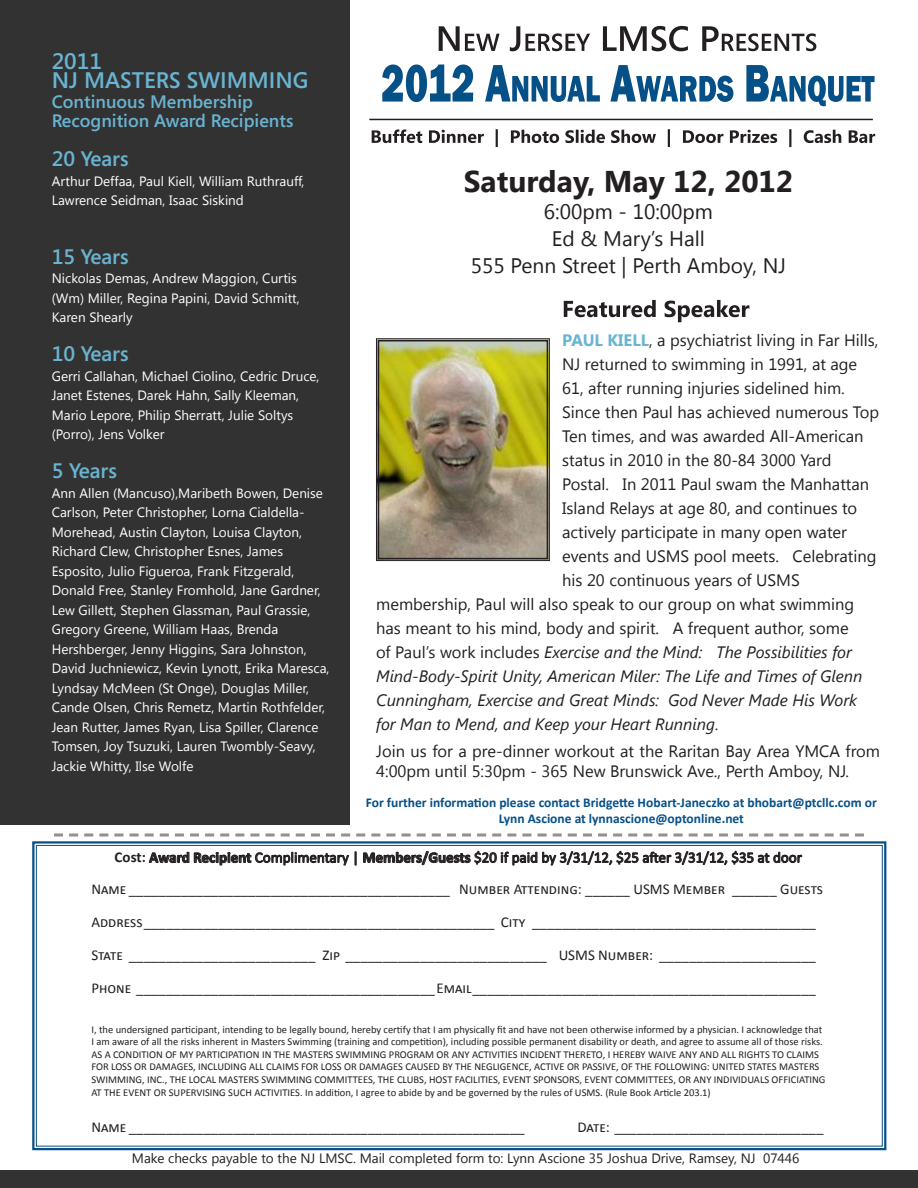
<style>
.page{position:relative;width:918px;height:1188px;background:#fff}
.page>*{position:absolute;margin:0;border:0;box-sizing:border-box;transform-origin:0 0}
.t1{font:700 30px "Segoe UI";color:#231f20}
.t2{font:600 22.5px "Segoe";color:#69b4d1}
.t3{font:21px "Segoe UI";color:#231f20}
.t4{font:600 21px "Segoe";color:#69b4d1}
.t5{font:600 18px/19.5px "Segoe";color:#69b4d1}
.t6{font:16.5px/19.8px "Segoe UI";color:#231f20}
.t7{font:italic 16.5px "Segoe UI";color:#231f20}
.t8{font:15px "Calibri";color:#231f20}
.t9{font:13.5px/19.5px "Segoe UI";color:#fff}
.t10{font:700 13.5px/16.2px "Calibri";color:#065088;text-align:center}
.t11{font:13.5px "Segoe UI";color:#231f20}
.t12{font:10.5px/12.6px "Calibri";color:#231f20}
.s1{font-weight:700;color:#69b4d1}
.s2{font-style:normal}
.s3{font-weight:700}
</style>
<div class="page">
<svg style="left:54px;top:833px;width:810px;height:3px"></svg>
<div style="left:0;top:1170px;width:918px;height:18px;background:#333233"></div>
<div style="left:0;top:0;width:350px;height:825px;background:#333233"></div>
<svg style="left:439px;top:26px;width:377px;height:25px"></svg>
<img style="left:376px;top:338px;width:174px;height:224px">
<div style="left:378px;top:340px;width:170px;height:219px;border:2px solid #231f20"></div>
<svg style="left:563px;top:299px;width:187px;height:23px"></svg>
<svg style="left:372px;top:129px;width:503px;height:18px"></svg>
<svg style="left:382px;top:65px;width:493px;height:41px"></svg>
<hr style="left:369px;top:119px;width:504px;height:1px;background:#231f20">
<svg style="left:32px;top:841px;width:855px;height:310px"></svg>
<svg style="left:149px;top:851px;width:208px;height:15px"></svg>
<svg style="left:363px;top:851px;width:439px;height:15px"></svg>
<p class="t2" style="left:52px;top:45px;width:52px">2011</p>
<p class="t2" style="left:52px;top:65px;width:258px">NJ MASTERS SWIMMING</p>
<p class="t5" style="left:52px;top:91px;width:243px">Continuous Membership<br>Recognition Award Recipients</p>
<p class="t4" style="left:52px;top:144px;width:78px">20 Years</p>
<p class="t9" style="left:52px;top:171px;width:254px">Arthur Deffaa, Paul Kiell, William Ruthrauff,<br>Lawrence Seidman, Isaac Siskind</p>
<p class="t4" style="left:52px;top:242px;width:78px">15 Years</p>
<p class="t9" style="left:52px;top:268px;width:250px">Nickolas Demas, Andrew Maggion, Curtis (Wm) Miller, Regina Papini, David Schmitt,<br>Karen Shearly</p>
<p class="t4" style="left:52px;top:339px;width:78px">10 Years</p>
<p class="t9" style="left:52px;top:366px;width:269px">Gerri Callahan, Michael Ciolino, Cedric Druce, Janet Estenes, Darek Hahn, Sally Kleeman, Mario Lepore, Philip Sherratt, Julie Soltys (Porro), Jens Volker</p>
<p class="t4" style="left:52px;top:456px;width:67px">5 Years</p>
<p class="t9" style="left:52px;top:483px;width:279px">Ann Allen (Mancuso),Maribeth Bowen, Denise Carlson, Peter Christopher, Lorna Cialdella-Morehead, Austin Clayton, Louisa Clayton, Richard Clew, Christopher Esnes, James Esposito, Julio Figueroa, Frank Fitzgerald, Donald Free, Stanley Fromhold, Jane Gardner, Lew Gillett, Stephen Glassman, Paul Grassie, Gregory Greene, William Haas, Brenda Hershberger, Jenny Higgins, Sara Johnston, David Juchniewicz, Kevin Lynott, Erika Maresca, Lyndsay McMeen (St Onge), Douglas Miller, Cande Olsen, Chris Remetz, Martin Rothfelder, Jean Rutter, James Ryan, Lisa Spiller, Clarence Tomsen, Joy Tsuzuki, Lauren Twombly-Seavy, Jackie Whitty, Ilse Wolfe</p>
<p class="t1" style="left:464px;top:159px;width:331px">Saturday, May 12, 2012</p>
<p class="t3" style="left:544px;top:196px;width:171px">6:00pm - 10:00pm</p>
<p class="t3" style="left:552px;top:223px;width:155px">Ed &amp; Mary’s Hall</p>
<p class="t3" style="left:471px;top:250px;width:316px">555 Penn Street | Perth Amboy, NJ</p>
<p class="t6" style="left:562px;top:330px;width:318px"><span class="s1">PAUL KIELL</span>, a psychiatrist living in Far Hills,</p>
<p class="t6" style="left:562px;top:354px;width:297px">NJ returned to swimming in 1991, at age</p>
<p class="t6" style="left:562px;top:378px;width:284px">61, after running injuries sidelined him.</p>
<p class="t6" style="left:562px;top:402px;width:319px">Since then Paul has achieved numerous Top</p>
<p class="t6" style="left:562px;top:426px;width:303px">Ten times, and was awarded All-American</p>
<p class="t6" style="left:562px;top:450px;width:271px">status in 2010 in the 80-84 3000 Yard</p>
<p class="t6" style="left:562px;top:474px;width:309px">Postal. In 2011 Paul swam the Manhattan</p>
<p class="t6" style="left:562px;top:498px;width:297px">Island Relays at age 80, and continues to</p>
<p class="t6" style="left:562px;top:522px;width:286px">actively participate in many open water</p>
<p class="t6" style="left:562px;top:546px;width:316px">events and USMS pool meets. Celebrating</p>
<p class="t6" style="left:562px;top:570px;width:239px">his 20 continuous years of USMS</p>
<p class="t6" style="left:376px;top:594px;width:479px">membership, Paul will also speak to our group on what swimming</p>
<p class="t6" style="left:376px;top:618px;width:474px">has meant to his mind, body and spirit. A frequent author, some</p>
<p class="t7" style="left:376px;top:641px;width:477px"><span class="s2">of Paul’s work includes</span> Exercise and the Mind: The Possibilities for</p>
<p class="t7" style="left:376px;top:665px;width:488px">Mind-Body-Spirit Unity, American Miler: The Life and Times of Glenn</p>
<p class="t7" style="left:376px;top:689px;width:483px">Cunningham, Exercise and Great Minds: God Never Made His Work</p>
<p class="t7" style="left:376px;top:713px;width:344px">for Man to Mend, and Keep your Heart Running<span class="s2">.</span></p>
<p class="t6" style="left:376px;top:741px;width:505px">Join us for a pre-dinner workout at the Raritan Bay Area YMCA from<br>4:00pm until 5:30pm - 365 New Brunswick Ave., Perth Amboy, NJ.</p>
<p class="t10" style="left:366px;top:795px;width:513px">For further information please contact Bridgette Hobart-Janeczko at bhobart@ptcllc.com or<br>Lynn Ascione at lynnascione@optonline.net</p>
<p class="t8" style="left:115px;top:848px;width:689px"><span class="s3">Cost: Award Recipient</span> Complimentary | <span class="s3">Members/Guests</span> $20 if paid by 3/31/12, $25 after 3/31/12, $35 at door</p>
<p class="t8" style="left:91px;top:880px;width:733px">Name ___________________________________________ Number Attending: ______ USMS Member ______ Guests</p>
<p class="t8" style="left:91px;top:913px;width:726px">Address_______________________________________________ City ______________________________________</p>
<p class="t8" style="left:91px;top:946px;width:726px">State _________________________ Zip ___________________________ USMS Number: _____________________</p>
<p class="t8" style="left:91px;top:979px;width:726px">Phone ________________________________________Email______________________________________________</p>
<p class="t12" style="left:91px;top:1023px;width:736px">I, the undersigned participant, intending to be legally bound, hereby certify that I am physically fit and have not been otherwise informed by a physician. I acknowledge that I am aware of all the risks inherent in Masters Swimming (training and competition), including possible permanent disability or death, and agree to assume all of those risks.<br>AS A CONDITION OF MY PARTICIPATION IN THE MASTERS SWIMMING PROGRAM OR ANY ACTIVITIES INCIDENT THERETO, I HEREBY WAIVE ANY AND ALL RIGHTS TO CLAIMS FOR LOSS OR DAMAGES, INCLUDING ALL CLAIMS FOR LOSS OR DAMAGES CAUSED BY THE NEGLIGENCE, ACTIVE OR PASSIVE, OF THE FOLLOWING: UNITED STATES MASTERS SWIMMING, INC., THE LOCAL MASTERS SWIMMING COMMITTEES, THE CLUBS, HOST FACILITIES, EVENT SPONSORS, EVENT COMMITTEES, OR ANY INDIVIDUALS OFFICIATING AT THE EVENT OR SUPERVISING SUCH ACTIVITIES. In addition, I agree to abide by and be governed by the rules of USMS. (Rule Book Article 203.1)</p>
<p class="t8" style="left:91px;top:1117px;width:435px">Name _____________________________________________________</p>
<p class="t8" style="left:577px;top:1117px;width:248px">Date: ____________________________</p>
<p class="t11" style="left:132px;top:1149px;width:669px">Make checks payable to the NJ LMSC. Mail completed form to: Lynn Ascione 35 Joshua Drive, Ramsey, NJ 07446</p>
</div>
